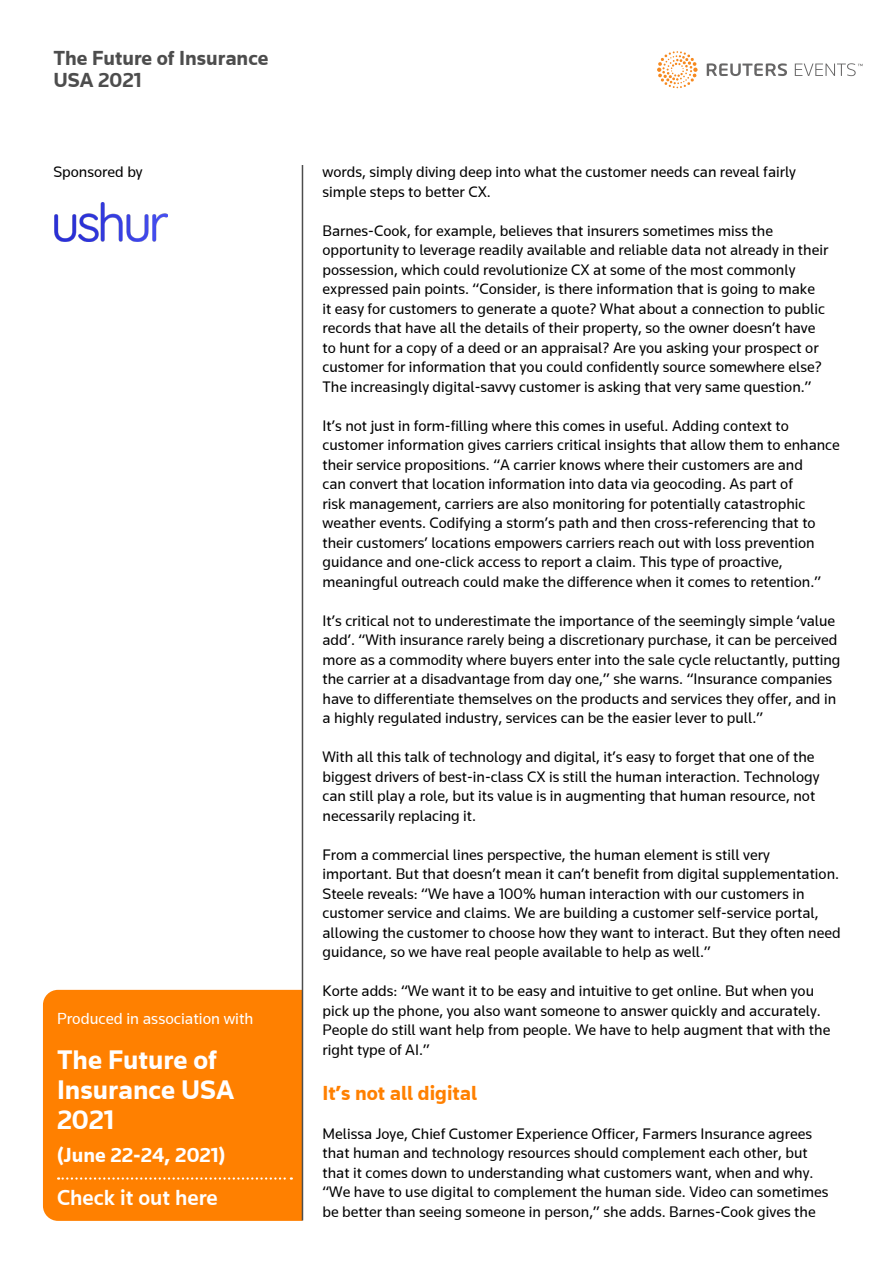
<style>
.page{position:relative;width:893px;height:1263px;background:#fff}
.page>*{position:absolute;margin:0;border:0;box-sizing:border-box;transform-origin:0 0}
.t1{font:700 27.75px/30px "Knowledge";color:#fff}
.t2{font:500 22.5px "Knowledge";color:#fff}
.t3{font:700 21px/22.5px "Knowledge";color:#4d4d4d}
.Headings{font:700 21px "Knowledge";color:#ff8000}
.t4{font:700 21px "Knowledge";color:#fff}
.t5{font:16.5px "Knowledge";color:#fff}
.t6{font:15.75px/19.5px "Knowledge";color:#000}
</style>
<div class="page">
<svg style="left:707px;top:63px;width:155px;height:13px"></svg>
<svg style="left:657px;top:51px;width:41px;height:37px"></svg>
<div style="left:43px;top:990px;width:259px;height:231px;background:#ff8000"></div>
<hr style="left:302px;top:165px;width:1px;height:1055px;background:#4d4d4d">
<svg style="left:58px;top:1177px;width:234px;height:3px"></svg>
<img style="left:54px;top:203px;width:113px;height:39px">
<h3 class="t3" style="left:53px;top:47px;width:217px">The Future of Insurance<br>USA 2021</h3>
<p class="t6" style="left:53px;top:163px;width:91px">Sponsored by</p>
<p class="t6" style="left:322px;top:163px;width:475px">words, simply diving deep into what the customer needs can reveal fairly simple steps to better CX.</p>
<p class="t6" style="left:322px;top:221px;width:507px">Barnes-Cook, for example, believes that insurers sometimes miss the opportunity to leverage readily available and reliable data not already in their possession, which could revolutionize CX at some of the most commonly expressed pain points. “Consider, is there information that is going to make<br>it easy for customers to generate a quote? What about a connection to public records that have all the details of their property, so the owner doesn’t have to hunt for a copy of a deed or an appraisal? Are you asking your prospect or customer for information that you could confidently source somewhere else?<br>The increasingly digital-savvy customer is asking that very same question.”</p>
<p class="t6" style="left:322px;top:416px;width:519px">It’s not just in form-filling where this comes in useful. Adding context to customer information gives carriers critical insights that allow them to enhance their service propositions. “A carrier knows where their customers are and<br>can convert that location information into data via geocoding. As part of<br>risk management, carriers are also monitoring for potentially catastrophic weather events. Codifying a storm’s path and then cross-referencing that to their customers’ locations empowers carriers reach out with loss prevention guidance and one-click access to report a claim. This type of proactive, meaningful outreach could make the difference when it comes to retention.”</p>
<p class="t6" style="left:322px;top:611px;width:519px">It’s critical not to underestimate the importance of the seemingly simple ‘value add’. “With insurance rarely being a discretionary purchase, it can be perceived more as a commodity where buyers enter into the sale cycle reluctantly, putting the carrier at a disadvantage from day one,” she warns. “Insurance companies have to differentiate themselves on the products and services they offer, and in a highly regulated industry, services can be the easier lever to pull.”</p>
<p class="t6" style="left:322px;top:748px;width:498px">With all this talk of technology and digital, it’s easy to forget that one of the biggest drivers of best-in-class CX is still the human interaction. Technology can still play a role, but its value is in augmenting that human resource, not necessarily replacing it.</p>
<p class="t6" style="left:322px;top:845px;width:520px">From a commercial lines perspective, the human element is still very important. But that doesn’t mean it can’t benefit from digital supplementation.<br>Steele reveals: “We have a 100% human interaction with our customers in customer service and claims. We are building a customer self-service portal, allowing the customer to choose how they want to interact. But they often need guidance, so we have real people available to help as well.”</p>
<p class="t6" style="left:322px;top:982px;width:509px">Korte adds: “We want it to be easy and intuitive to get online. But when you pick up the phone, you also want someone to answer quickly and accurately.<br>People do still want help from people. We have to help augment that with the right type of AI.”</p>
<p class="Headings" style="left:322px;top:1081px;width:156px">It’s not all digital</p>
<p class="t6" style="left:322px;top:1124px;width:508px">Melissa Joye, Chief Customer Experience Officer, Farmers Insurance agrees that human and technology resources should complement each other, but that it comes down to understanding what customers want, when and why. “We have to use digital to complement the human side. Video can sometimes be better than seeing someone in person,” she adds. Barnes-Cook gives the</p>
<p class="t5" style="left:57px;top:1009px;width:198px">Produced in association with</p>
<h1 class="t1" style="left:57px;top:1045px;width:179px">The Future of<br>Insurance USA<br>2021</h1>
<h3 class="t4" style="left:57px;top:1143px;width:170px">(June 22-24, 2021)</h3>
<h2 class="t2" style="left:57px;top:1185px;width:162px">Check it out here</h2>
</div>
